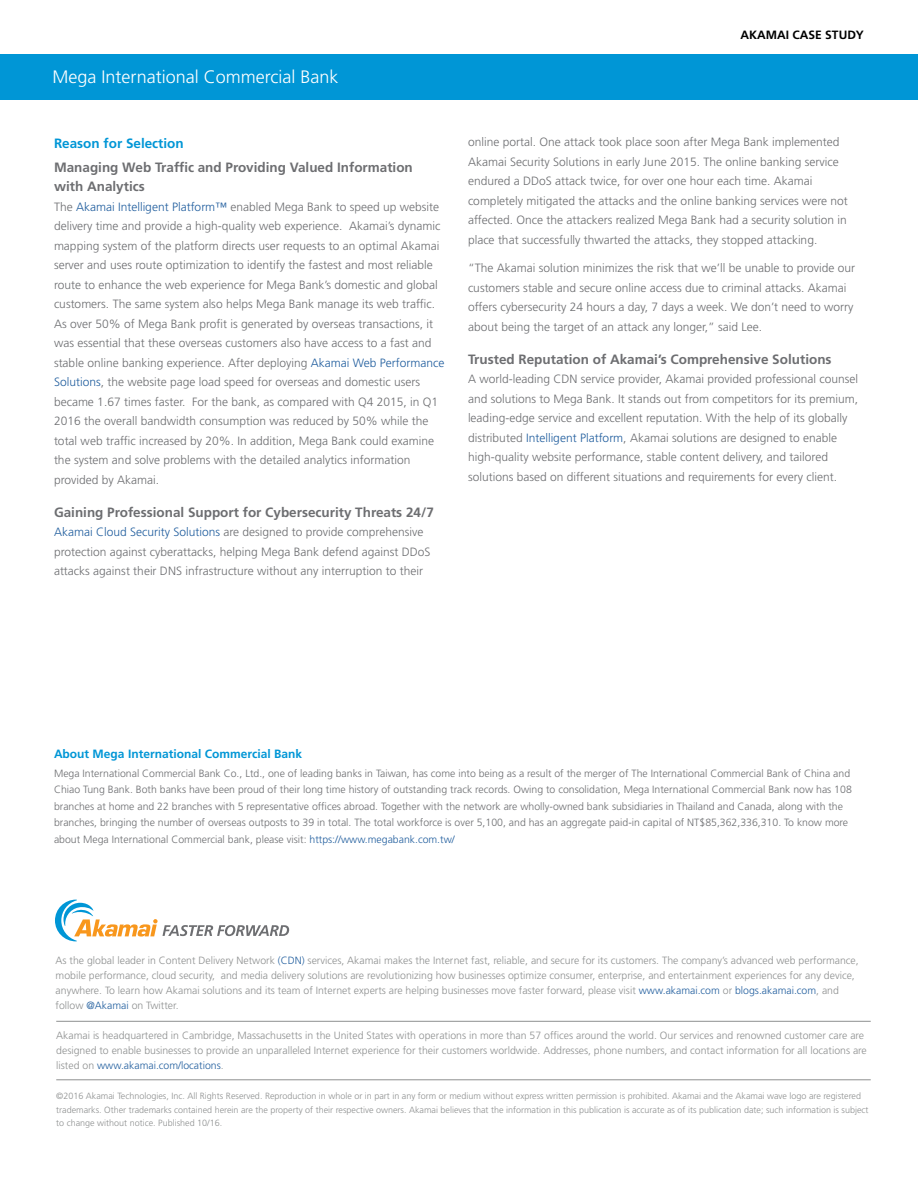
<style>
.page{position:relative;width:918px;height:1188px;background:#fff}
.page>*{position:absolute;margin:0;border:0;box-sizing:border-box;transform-origin:0 0}
.t1{font:300 18px "Frutiger LT Std";color:#fff}
.t2{font:700 13.5px/19.5px "Frutiger LT Std";color:#6d6e71}
.t3{font:700 13.5px "Frutiger LT Std";color:#0096d6}
.t4{font:300 12px/19.5px "Frutiger LT Std";color:#6d6e71}
.t5{font:700 12px "Frutiger LT Std";color:#0096d6}
.t6{font:700 12px "Frutiger LT Std";color:#000}
.t7{font:300 10.5px/15px "Frutiger LT Std";color:#8e9090}
.t8{font:300 10.5px/16.5px "Frutiger LT Std";color:#6d6e71}
.t9{font:300 9px/13.5px "Frutiger LT Std";color:#8e9090}
.s1{color:#215e9e}
</style>
<div class="page">
<div style="left:0;top:54px;width:918px;height:45px;background:#0096d6"></div>
<hr style="left:56px;top:1079px;width:815px;height:1px;background:#8e9090">
<hr style="left:56px;top:1021px;width:815px;height:1px;background:#8e9090">
<svg style="left:55px;top:900px;width:234px;height:41px"></svg>
<h1 class="t1" style="left:52px;top:67px;width:288px">Mega International Commercial Bank</h1>
<p class="t3" style="left:54px;top:135px;width:131px">Reason for Selection</p>
<p class="t2" style="left:54px;top:157px;width:360px">Managing Web Traffic and Providing Valued Information with Analytics</p>
<p class="t4" style="left:54px;top:197px;width:392px">The <span class="s1">Akamai Intelligent Platform™</span> enabled Mega Bank to speed up website delivery time and provide a high-quality web experience. Akamai’s dynamic mapping system of the platform directs user requests to an optimal Akamai server and uses route optimization to identify the fastest and most reliable route to enhance the web experience for Mega Bank’s domestic and global customers. The same system also helps Mega Bank manage its web traffic.<br>As over 50% of Mega Bank profit is generated by overseas transactions, it was essential that these overseas customers also have access to a fast and stable online banking experience. After deploying <span class="s1">Akamai Web Performance Solutions</span>, the website page load speed for overseas and domestic users became 1.67 times faster. For the bank, as compared with Q4 2015, in Q1<br>2016 the overall bandwidth consumption was reduced by 50% while the total web traffic increased by 20%. In addition, Mega Bank could examine the system and solve problems with the detailed analytics information provided by Akamai.</p>
<p class="t2" style="left:54px;top:502px;width:381px">Gaining Professional Support for Cybersecurity Threats 24/7</p>
<p class="t4" style="left:54px;top:522px;width:378px"><span class="s1">Akamai Cloud Security Solutions</span> are designed to provide comprehensive protection against cyberattacks, helping Mega Bank defend against DDoS attacks against their DNS infrastructure without any interruption to their</p>
<p class="t6" style="left:741px;top:28px;width:125px">AKAMAI CASE STUDY</p>
<p class="t4" style="left:468px;top:132px;width:381px">online portal. One attack took place soon after Mega Bank implemented Akamai Security Solutions in early June 2015. The online banking service endured a DDoS attack twice, for over one hour each time. Akamai completely mitigated the attacks and the online banking services were not affected. Once the attackers realized Mega Bank had a security solution in place that successfully thwarted the attacks, they stopped attacking.</p>
<p class="t4" style="left:468px;top:258px;width:389px">“The Akamai solution minimizes the risk that we’ll be unable to provide our customers stable and secure online access due to criminal attacks. Akamai offers cybersecurity 24 hours a day, 7 days a week. We don’t need to worry about being the target of an attack any longer,” said Lee.</p>
<p class="t2" style="left:468px;top:349px;width:365px">Trusted Reputation of Akamai’s Comprehensive Solutions</p>
<p class="t4" style="left:468px;top:369px;width:392px">A world-leading CDN service provider, Akamai provided professional counsel and solutions to Mega Bank. It stands out from competitors for its premium, leading-edge service and excellent reputation. With the help of its globally distributed <span class="s1">Intelligent Platform</span>, Akamai solutions are designed to enable high-quality website performance, stable content delivery, and tailored solutions based on different situations and requirements for every client.</p>
<p class="t5" style="left:54px;top:746px;width:250px">About Mega International Commercial Bank</p>
<p class="t8" style="left:54px;top:765px;width:799px">Mega International Commercial Bank Co., Ltd., one of leading banks in Taiwan, has come into being as a result of the merger of The International Commercial Bank of China and Chiao Tung Bank. Both banks have been proud of their long time history of outstanding track records. Owing to consolidation, Mega International Commercial Bank now has 108 branches at home and 22 branches with 5 representative offices abroad. Together with the network are wholly-owned bank subsidiaries in Thailand and Canada, along with the branches, bringing the number of overseas outposts to 39 in total. The total workforce is over 5,100, and has an aggregate paid-in capital of NT$85,362,336,310. To know more about Mega International Commercial bank, please visit: <span class="s1">https://www.megabank.com.tw/</span></p>
<p class="t7" style="left:56px;top:953px;width:805px">As the global leader in Content Delivery Network <span class="s1">(CDN)</span> services, Akamai makes the Internet fast, reliable, and secure for its customers. The company’s advanced web performance, mobile performance, cloud security, and media delivery solutions are revolutionizing how businesses optimize consumer, enterprise, and entertainment experiences for any device, anywhere. To learn how Akamai solutions and its team of Internet experts are helping businesses move faster forward, please visit <span class="s1">www.akamai.com</span> or <span class="s1">blogs.akamai.com</span>, and follow <span class="s1">@Akamai</span> on Twitter.</p>
<p class="t7" style="left:56px;top:1028px;width:812px">Akamai is headquartered in Cambridge, Massachusetts in the United States with operations in more than 57 offices around the world. Our services and renowned customer care are designed to enable businesses to provide an unparalleled Internet experience for their customers worldwide. Addresses, phone numbers, and contact information for all locations are listed on <span class="s1">www.akamai.com/locations</span>.</p>
<p class="t9" style="left:56px;top:1090px;width:814px">©2016 Akamai Technologies, Inc. All Rights Reserved. Reproduction in whole or in part in any form or medium without express written permission is prohibited. Akamai and the Akamai wave logo are registered trademarks. Other trademarks contained herein are the property of their respective owners. Akamai believes that the information in this publication is accurate as of its publication date; such information is subject to change without notice. Published 10/16.</p>
</div>
